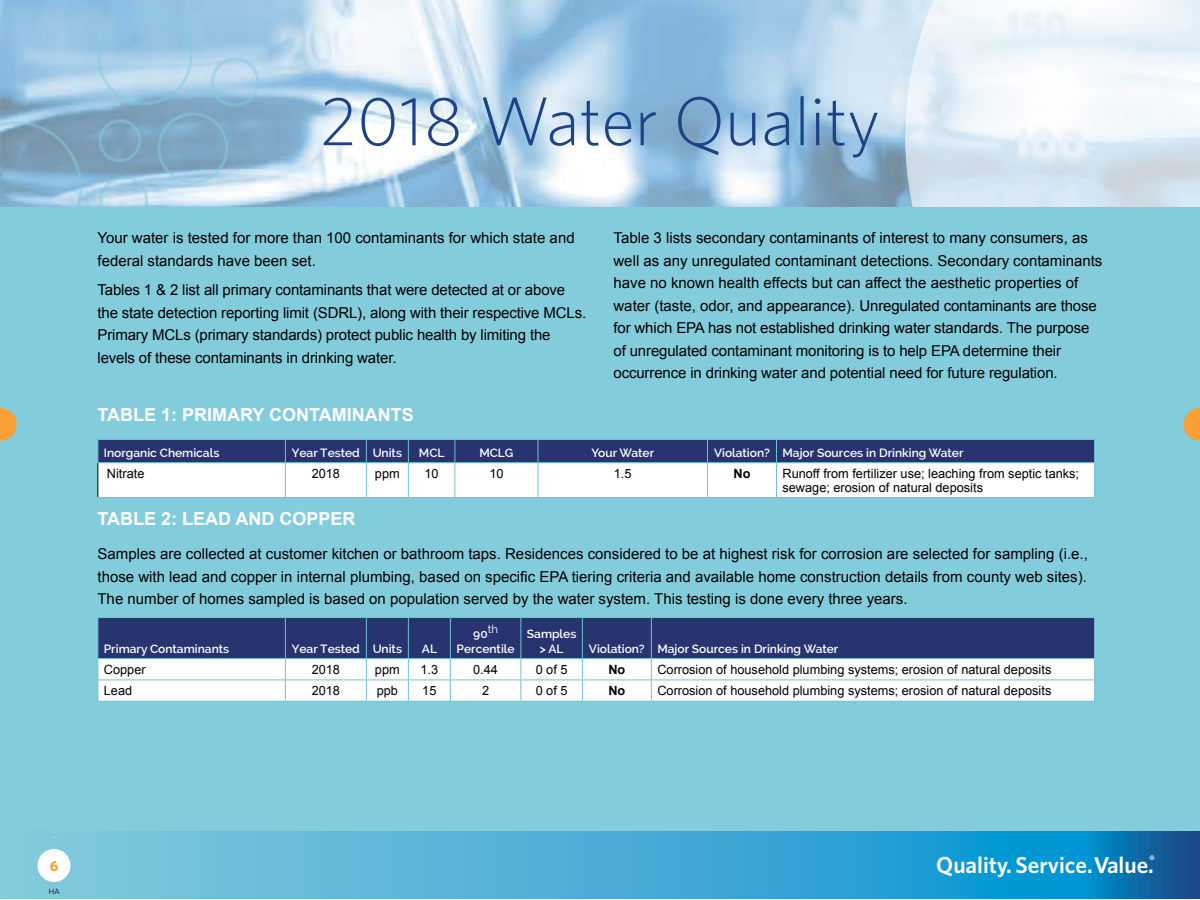
<style>
.page{position:relative;width:1200px;height:900px;background:#fff}
.page>*{position:absolute;margin:0;border:0;box-sizing:border-box;transform-origin:0 0}
.t1{font:300 69px "Whitney";color:#1d4384}
.t2{font:600 23.1px "Whitney";color:#fff}
.t3{font:700 18px "Arial";color:#fff}
.t4{font:15px/22.5px "Arial";letter-spacing:-.01em;color:#000}
.t5{font:700 15px "Whitney";color:#f99f34}
.t6{font:12.75px/13.5px "Arial";color:#000}
.t7{font:700 12.75px "Arial";color:#000}
.t8{font:600 12px/15px "Raleway";color:#fff;text-align:center}
.t9{font:7.5px "Raleway";color:#000}
</style>
<div class="page">
<img style="left:0;top:0;width:905px;height:207px">
<svg style="left:905px;top:0;width:295px;height:207px"></svg>
<div style="left:0;top:207px;width:1200px;height:630px;background:#83ccdc"></div>
<svg style="left:0;top:9px;width:260px;height:198px;background:#96bdd8"></svg>
<svg style="left:0;top:831px;width:1200px;height:68px;background:#45a8d2"></svg>
<div style="left:38px;top:849px;width:32px;height:33px;background:#fff;border-radius:50%"></div>
<svg style="left:98px;top:439px;width:997px;height:58px;background:#a7afc6"></svg>
<hr style="left:285px;top:497px;width:81px;height:1px;background:#72c2d2">
<hr style="left:366px;top:497px;width:42px;height:1px;background:#72c2d2">
<hr style="left:408px;top:497px;width:47px;height:1px;background:#72c2d2">
<hr style="left:455px;top:497px;width:83px;height:1px;background:#72c2d2">
<hr style="left:538px;top:497px;width:170px;height:1px;background:#72c2d2">
<hr style="left:708px;top:497px;width:69px;height:1px;background:#72c2d2">
<hr style="left:98px;top:497px;width:187px;height:1px;background:#72c2d2">
<hr style="left:776px;top:497px;width:319px;height:1px;background:#72c2d2">
<svg style="left:98px;top:618px;width:996px;height:83px;background:#929bb8"></svg>
<hr style="left:98px;top:701px;width:187px;height:1px;background:#72c2d2">
<hr style="left:285px;top:701px;width:81px;height:1px;background:#72c2d2">
<hr style="left:366px;top:701px;width:42px;height:1px;background:#72c2d2">
<hr style="left:408px;top:701px;width:42px;height:1px;background:#72c2d2">
<hr style="left:450px;top:701px;width:71px;height:1px;background:#72c2d2">
<hr style="left:521px;top:701px;width:61px;height:1px;background:#72c2d2">
<hr style="left:582px;top:701px;width:69px;height:1px;background:#72c2d2">
<hr style="left:651px;top:701px;width:444px;height:1px;background:#72c2d2">
<hr style="left:285px;top:617px;width:81px;height:1px;background:#72c2d2">
<hr style="left:366px;top:617px;width:42px;height:1px;background:#72c2d2">
<hr style="left:408px;top:617px;width:42px;height:1px;background:#72c2d2">
<hr style="left:450px;top:617px;width:71px;height:1px;background:#72c2d2">
<hr style="left:521px;top:617px;width:61px;height:1px;background:#72c2d2">
<hr style="left:582px;top:617px;width:69px;height:1px;background:#72c2d2">
<hr style="left:285px;top:658px;width:81px;height:1px;background:#72c2d2">
<hr style="left:366px;top:658px;width:42px;height:1px;background:#72c2d2">
<hr style="left:408px;top:658px;width:42px;height:1px;background:#72c2d2">
<hr style="left:450px;top:658px;width:71px;height:1px;background:#72c2d2">
<hr style="left:521px;top:658px;width:61px;height:1px;background:#72c2d2">
<hr style="left:582px;top:658px;width:69px;height:1px;background:#72c2d2">
<hr style="left:98px;top:617px;width:187px;height:1px;background:#72c2d2">
<hr style="left:98px;top:618px;width:1px;height:40px;background:#72c2d2">
<hr style="left:285px;top:618px;width:1px;height:40px;background:#72c2d2">
<hr style="left:98px;top:658px;width:187px;height:1px;background:#72c2d2">
<hr style="left:651px;top:617px;width:444px;height:1px;background:#72c2d2">
<hr style="left:651px;top:618px;width:1px;height:40px;background:#72c2d2">
<hr style="left:1094px;top:618px;width:1px;height:40px;background:#72c2d2">
<hr style="left:651px;top:658px;width:444px;height:1px;background:#72c2d2">
<svg style="left:0;top:408px;width:16px;height:33px"></svg>
<svg style="left:1184px;top:408px;width:16px;height:33px"></svg>
<h1 class="t1" style="left:320px;top:75px;width:562px">2018 Water Quality</h1>
<p class="t4" style="left:98px;top:227px;width:479px">Your water is tested for more than 100 contaminants for which state and federal standards have been set.</p>
<p class="t4" style="left:98px;top:279px;width:490px">Tables 1 &amp; 2 list all primary contaminants that were detected at or above the state detection reporting limit (SDRL), along with their respective MCLs.<br>Primary MCLs (primary standards) protect public health by limiting the levels of these contaminants in drinking water.</p>
<p class="t4" style="left:614px;top:227px;width:490px">Table 3 lists secondary contaminants of interest to many consumers, as well as any unregulated contaminant detections. Secondary contaminants have no known health effects but can affect the aesthetic properties of water (taste, odor, and appearance). Unregulated contaminants are those for which EPA has not established drinking water standards. The purpose of unregulated contaminant monitoring is to help EPA determine their occurrence in drinking water and potential need for future regulation.</p>
<p class="t3" style="left:98px;top:403px;width:318px">TABLE 1: PRIMARY CONTAMINANTS</p>
<p class="t8" style="left:104px;top:445px;width:117px">Inorganic Chemicals</p>
<p class="t8" style="left:292px;top:445px;width:112px">Year Tested Units</p>
<p class="t8" style="left:419px;top:445px;width:27px">MCL</p>
<p class="t8" style="left:479px;top:445px;width:36px">MCLG</p>
<p class="t8" style="left:592px;top:445px;width:64px">Your Water</p>
<p class="t8" style="left:714px;top:445px;width:251px">Violation? Major Sources in Drinking Water</p>
<p class="t6" style="left:107px;top:467px;width:39px">Nitrate</p>
<p class="t6" style="left:312px;top:467px;width:30px">2018</p>
<p class="t6" style="left:375px;top:467px;width:26px">ppm</p>
<p class="t6" style="left:425px;top:467px;width:16px">10</p>
<p class="t6" style="left:489px;top:467px;width:16px">10</p>
<p class="t6" style="left:614px;top:467px;width:19px">1.5</p>
<p class="t7" style="left:733px;top:465px;width:18px">No</p>
<p class="t6" style="left:782px;top:467px;width:298px">Runoff from fertilizer use; leaching from septic tanks; sewage; erosion of natural deposits</p>
<p class="t3" style="left:98px;top:507px;width:260px">TABLE 2: LEAD AND COPPER</p>
<p class="t4" style="left:98px;top:543px;width:992px;text-align:justify">Samples are collected at customer kitchen or bathroom taps. Residences considered to be at highest risk for corrosion are selected for sampling (i.e., those with lead and copper in internal plumbing, based on specific EPA tiering criteria and available home construction details from county web sites).<br>The number of homes sampled is based on population served by the water system. This testing is done every three years.</p>
<p class="t8" style="left:104px;top:641px;width:127px">Primary Contaminants</p>
<p class="t8" style="left:292px;top:641px;width:112px">Year Tested Units</p>
<p class="t8" style="left:422px;top:641px;width:17px">AL</p>
<p class="t8" style="left:457px;top:626px;width:59px">90<sup>th<br></sup>Percentile</p>
<p class="t8" style="left:527px;top:626px;width:51px">Samples &gt; AL</p>
<p class="t8" style="left:589px;top:641px;width:251px">Violation? Major Sources in Drinking Water</p>
<p class="t6" style="left:104px;top:663px;width:43px">Copper</p>
<p class="t6" style="left:312px;top:663px;width:30px">2018</p>
<p class="t6" style="left:375px;top:663px;width:26px">ppm</p>
<p class="t6" style="left:421px;top:663px;width:19px">1.3</p>
<p class="t6" style="left:473px;top:663px;width:26px">0.44</p>
<p class="t6" style="left:536px;top:663px;width:33px">0 of 5</p>
<p class="t7" style="left:608px;top:661px;width:18px">No</p>
<p class="t6" style="left:657px;top:663px;width:396px">Corrosion of household plumbing systems; erosion of natural deposits</p>
<p class="t6" style="left:104px;top:684px;width:30px">Lead</p>
<p class="t6" style="left:312px;top:684px;width:30px">2018</p>
<p class="t6" style="left:377px;top:684px;width:23px">ppb</p>
<p class="t6" style="left:422px;top:684px;width:16px">15</p>
<p class="t6" style="left:482px;top:684px;width:9px">2</p>
<p class="t6" style="left:536px;top:684px;width:33px">0 of 5</p>
<p class="t7" style="left:608px;top:682px;width:18px">No</p>
<p class="t6" style="left:657px;top:684px;width:396px">Corrosion of household plumbing systems; erosion of natural deposits</p>
<p class="t5" style="left:50px;top:856px;width:10px">6</p>
<h2 class="t2" style="left:936px;top:850px;width:220px">Quality. Service. Value.<sup>®</sup></h2>
<p class="t9" style="left:49px;top:887px;width:12px">HA</p>
</div>
